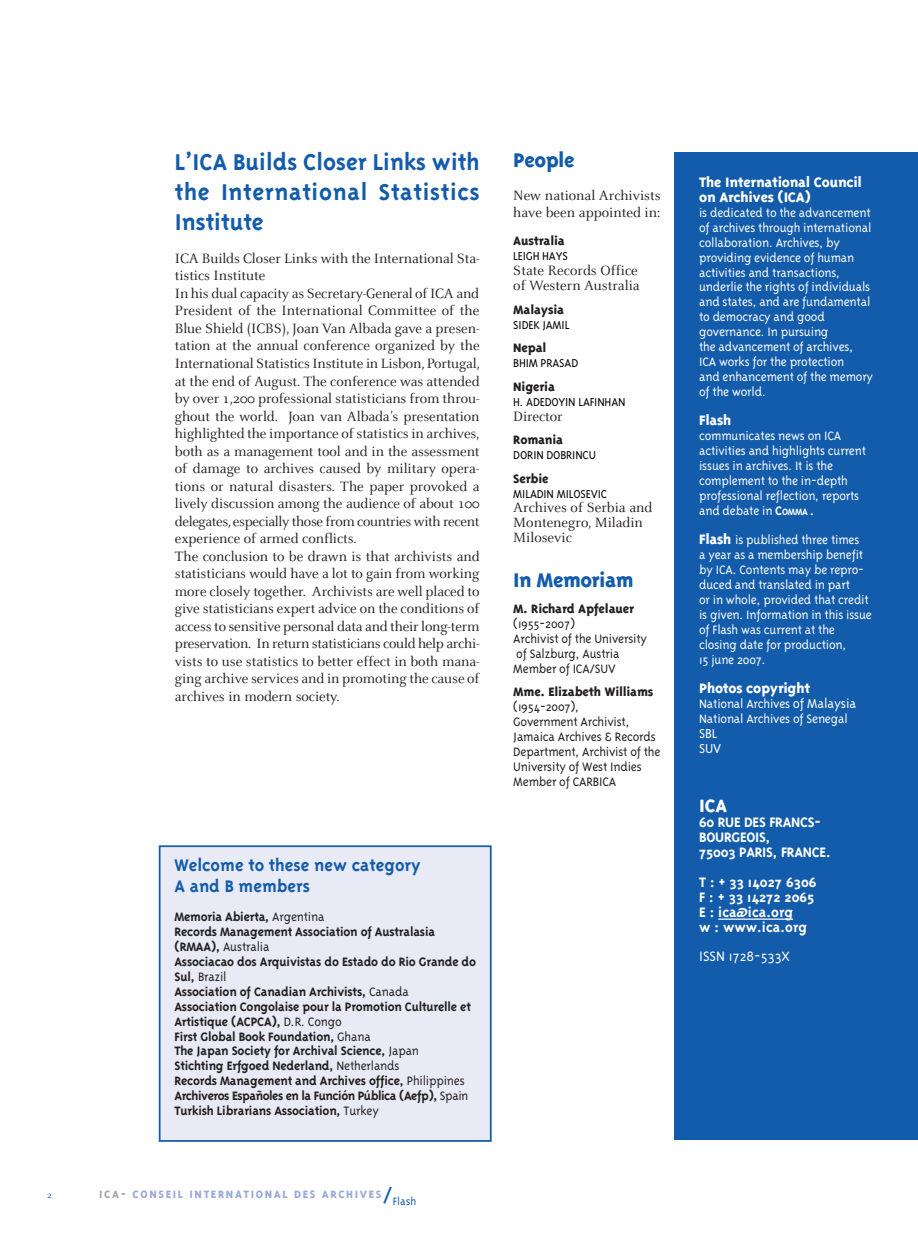
<style>
.page{position:relative;width:918px;height:1241px;background:#fff}
.page>*{position:absolute;margin:0;border:0;box-sizing:border-box;transform-origin:0 0}
.t1{font:700 26.25px/29.8px "Triplex";letter-spacing:.025em;color:#135cab;text-align:justify}
.t2{font:800 22.75px "Triplex";letter-spacing:-.025em;color:#135cab}
.t3{font:800 20.47px "Triplex";color:#fff}
.t4{font:700 19.25px/21px "Triplex";color:#135cab}
.t5{font:700 15.75px/14.9px "Triplex";letter-spacing:-.015em;color:#fff}
.t6{font:800 15.75px/14.9px "Triplex";letter-spacing:-.015em;color:#fff}
.t7{font:300 15.75px "Triplex";color:#fff}
.t8{font:14.88px/17.5px "Celeste";letter-spacing:-.005em;color:#231f20}
.t9{font:300 14.88px/14.9px "Triplex";letter-spacing:-.015em;color:#fff}
.t10{font:300 14px/14.9px "Triplex";letter-spacing:-.015em;color:#fff}
.t11{font:700 14px/14.9px "Triplex";letter-spacing:-.015em;color:#231f20}
.t12{font:300 14px/14.9px "Triplex";letter-spacing:-.015em;color:#231f20}
.t13{font:800 14px "Triplex";letter-spacing:-.015em;color:#231f20}
.t14{font:300 13.12px "Triplex";letter-spacing:-.015em;color:#000}
.t15{font:800 12.25px "Triplex";letter-spacing:.13em;color:#9baad6}
.t16{font:9.62px "Celeste";color:#135cab}
.s1{font-weight:300}
.s2{color:#a8a9ad}
.s3{font-weight:300;font-size:26.25px;color:#135cab}
.s4{font-weight:300;color:#135cab}
.s5{font-weight:700}
.s6{font-weight:700;font-size:10.5px}
.s7{font-family:"Courier";font-weight:400}
.s8{font-weight:800;font-size:15.75px}
.s9{font-size:14.88px}
</style>
<div class="page">
<div style="left:160px;top:846px;width:331px;height:294px;background:#e8ebf6"></div>
<div style="left:159px;top:845px;width:332px;height:296px;border:2px solid #135cab"></div>
<div style="left:675px;top:152px;width:243px;height:987px;background:#135cab"></div>
<hr style="left:718px;top:918px;width:75px;height:1px;background:#fff">
<p class="t16" style="left:47px;top:1188px;width:6px">2</p>
<h1 class="t1" style="left:175px;top:146px;width:306px">L’ICA Builds Closer Links with the International Statistics Institute</h1>
<p class="t8" style="left:175px;top:249px;width:306px">ICA Builds Closer Links with the International Sta&shy;tistics Institute<br>In his dual capacity as Secretary-General of ICA and President of the International Committee of the Blue Shield (ICBS), Joan Van Albada gave a presen&shy;tation at the annual conference organized by the International Statistics Institute in Lisbon, Portugal, at the end of August. The conference was attended by over 1,200 professional statisticians from throu&shy;ghout the world. Joan van Albada’s presentation highlighted the importance of statistics in archives, both as a management tool and in the assessment of damage to archives caused by military opera&shy;tions or natural disasters. The paper provoked a lively discussion among the audience of about 100 delegates, especially those from countries with recent experience of armed conflicts.<br>The conclusion to be drawn is that archivists and statisticians would have a lot to gain from working more closely together. Archivists are well placed to give statisticians expert advice on the conditions of access to sensitive personal data and their long-term preservation. In return statisticians could help archi&shy;vists to use statistics to better effect in both mana&shy;ging archive services and in promoting the cause of archives in modern society.</p>
<p class="t4" style="left:174px;top:853px;width:248px">Welcome to these new category<br>A and B members</p>
<p class="t11" style="left:174px;top:909px;width:303px">Memoria Abierta, <span class="s1">Argentina<br></span>Records Management Association of Australasia (RMAA), <span class="s1">Australia<br></span>Associacao dos Arquivistas do Estado do Rio Grande do Sul, <span class="s1">Brazil<br></span>Association of Canadian Archivists, <span class="s1">Canada<br></span>Association Congolaise pour la Promotion Culturelle et Artistique (ACPCA), <span class="s1">D.R. Congo<br></span>First Global Book Foundation, <span class="s1">Ghana<br></span>The Japan Society for Archival Science, <span class="s1">Japan<br></span>Stichting Erfgoed Nederland, <span class="s1">Netherlands<br></span>Records Management and Archives office, <span class="s1">Philippines </span>Archiveros Españoles en la Función Pública (Aefp), <span class="s1">Spain </span>Turkish Librarians Association, <span class="s1">Turkey</span></p>
<p class="t15" style="left:99px;top:1186px;width:319px"><span class="s2">ICA-</span> CONSEIL INTERNATIONAL DES ARCHIVES<span class="s3">/</span><span class="s4">Flash</span></p>
<h2 class="t2" style="left:513px;top:146px;width:63px">People</h2>
<p class="t8" style="left:513px;top:186px;width:149px">New national Archivists have been appointed in:</p>
<p class="t13" style="left:513px;top:232px;width:53px">Australia</p>
<p class="t14" style="left:513px;top:248px;width:56px">LEIGH HAYS</p>
<p class="t8" style="left:513px;top:262px;width:128px;line-height:14.9px">State Records Office of Western Australia</p>
<p class="t13" style="left:513px;top:300px;width:52px">Malaysia</p>
<p class="t14" style="left:513px;top:316px;width:58px">SIDEK JAMIL</p>
<p class="t13" style="left:513px;top:339px;width:35px">Nepal</p>
<p class="t14" style="left:513px;top:355px;width:67px">BHIM PRASAD</p>
<p class="t13" style="left:513px;top:377px;width:43px">Nigeria</p>
<p class="t14" style="left:513px;top:393px;width:114px">H. ADEDOYIN LAFINHAN</p>
<p class="t8" style="left:513px;top:406px;width:51px">Director</p>
<p class="t13" style="left:513px;top:431px;width:51px">Romania</p>
<p class="t14" style="left:513px;top:447px;width:84px">DORIN DOBRINCU</p>
<p class="t13" style="left:513px;top:469px;width:37px">Serbie</p>
<p class="t14" style="left:513px;top:485px;width:95px">MILADIN MILOSEVIC</p>
<p class="t8" style="left:513px;top:500px;width:141px;line-height:14.9px">Archives of Serbia and<br>Montenegro, Miladin<br>Milosevic</p>
<h2 class="t2" style="left:513px;top:565px;width:122px">In Memoriam</h2>
<p class="t13" style="left:513px;top:600px;width:122px">M. Richard Apfelauer</p>
<p class="t12" style="left:513px;top:615px;width:135px">(1955-2007)<br>Archivist of the University of Salzburg, Austria<br>Member of ICA/SUV</p>
<p class="t13" style="left:513px;top:683px;width:142px">Mme. Elizabeth Williams</p>
<p class="t12" style="left:513px;top:698px;width:149px">(1954-2007),<br>Government Archivist,<br>Jamaica Archives &amp; Records<br>Department, Archivist of the<br>University of West Indies<br>Member of CARBICA</p>
<p class="t6" style="left:699px;top:174px;width:164px">The International Council on Archives (ICA)</p>
<p class="t10" style="left:699px;top:205px;width:176px">is dedicated to the advancement of archives through international collaboration. Archives, by providing evidence of human activities and transactions, underlie the rights of individuals and states, and are fundamental to democracy and good governance. In pursuing<br>the advancement of archives,<br>ICA works for the protection<br>and enhancement of the memory of the world.</p>
<p class="t6" style="left:699px;top:412px;width:34px">Flash</p>
<p class="t10" style="left:699px;top:428px;width:168px">communicates news on ICA activities and highlights current issues in archives. It is the complement to the in-depth professional reflection, reports and debate in <span class="s5">C</span><span class="s6">OMMA</span><span class="s7">.</span></p>
<p class="t10" style="left:699px;top:532px;width:174px"><span class="s8">Flash</span> is published three times<br>a year as a membership benefit by ICA. Contents may be repro&shy;duced and translated in part<br>or in whole, provided that credit is given. Information in this issue of Flash was current at the closing date for production,<br>15 june 2007.</p>
<p class="t6" style="left:699px;top:680px;width:113px">Photos copyright</p>
<p class="t10" style="left:699px;top:695px;width:159px">National Archives <span class="s9">of Malaysia<br></span>National Archives of Senegal</p>
<p class="t9" style="left:699px;top:725px;width:24px">SBL<br>SUV</p>
<h3 class="t3" style="left:699px;top:793px;width:30px">ICA</h3>
<p class="t5" style="left:699px;top:814px;width:133px">60 RUE DES FRANCS-<br>BOURGEOIS,<br>75003 PARIS, FRANCE.</p>
<p class="t5" style="left:699px;top:873px;width:119px">T : + 33 14027 6306<br>F : + 33 14272 2065<br>E : ica@ica.org<br>w : www.ica.org</p>
<p class="t7" style="left:699px;top:946px;width:92px">ISSN 1728-533X</p>
</div>
